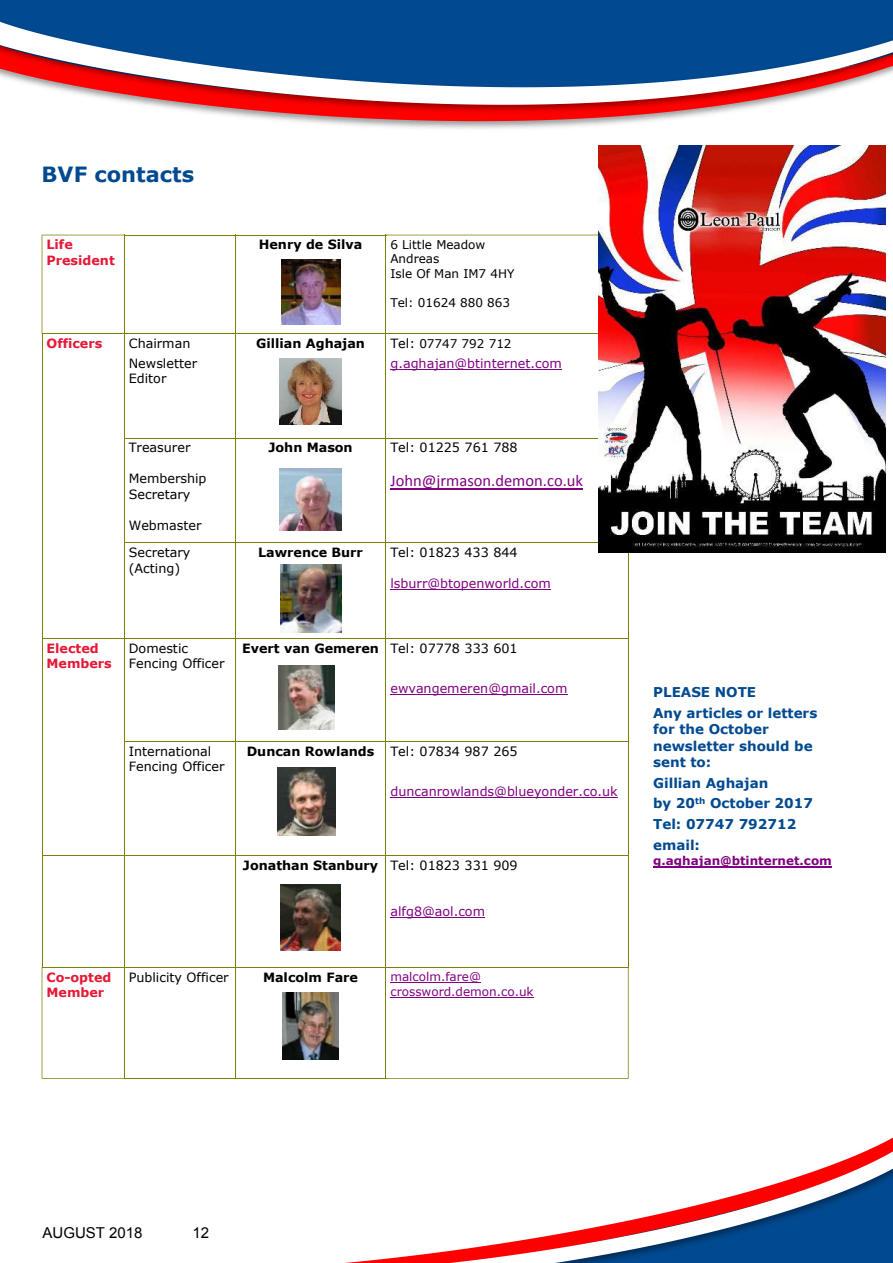
<style>
.page{position:relative;width:893px;height:1263px;background:#fff}
.page>*{position:absolute;margin:0;border:0;box-sizing:border-box;transform-origin:0 0}
.t1{font:700 21px "Verdana";color:#014990}
.t2{font:16.5px "Calibri";color:#800080}
.t3{font:15px "Arial";color:#000}
.t4{font:700 13.5px/20.7px "Verdana";color:#014990}
.t5{font:12.75px/15.5px "Verdana";color:#000}
.t6{font:700 12.75px "Verdana";color:#000}
.t7{font:12.75px "Verdana";color:#800080}
.t8{font:700 12.75px/15.5px "Verdana";color:#e51836}
.t9{font:12px/14.5px "Verdana";color:#000}
.t10{font:12px/14.5px "Verdana";color:#800080}
.t11{font:700 12px "Verdana";color:#800080}
.s1{font-size:12.75px}
.s2{font-weight:400}
</style>
<div class="page">
<img style="left:0;top:0;width:893px;height:129px">
<svg style="left:0;top:14px;width:893px;height:91px;fill:#014990"></svg>
<svg style="left:345px;top:1137px;width:548px;height:126px"></svg>
<hr style="left:390px;top:369px;width:172px;height:1px;background:#800080">
<hr style="left:390px;top:488px;width:193px;height:1px;background:#800080">
<hr style="left:390px;top:589px;width:161px;height:1px;background:#800080">
<hr style="left:390px;top:694px;width:177px;height:1px;background:#800080">
<hr style="left:390px;top:797px;width:228px;height:1px;background:#800080">
<hr style="left:390px;top:917px;width:95px;height:1px;background:#800080">
<hr style="left:124px;top:235px;width:112px;height:1px;background:#808000">
<hr style="left:235px;top:235px;width:151px;height:1px;background:#808000">
<hr style="left:124px;top:333px;width:112px;height:1px;background:#808000">
<hr style="left:235px;top:333px;width:151px;height:1px;background:#808000">
<hr style="left:124px;top:438px;width:112px;height:1px;background:#808000">
<hr style="left:235px;top:438px;width:151px;height:1px;background:#808000">
<hr style="left:386px;top:438px;width:243px;height:1px;background:#808000">
<hr style="left:124px;top:542px;width:112px;height:1px;background:#808000">
<hr style="left:235px;top:542px;width:151px;height:1px;background:#808000">
<hr style="left:386px;top:542px;width:243px;height:1px;background:#808000">
<hr style="left:42px;top:638px;width:83px;height:1px;background:#808000">
<hr style="left:124px;top:638px;width:112px;height:1px;background:#808000">
<hr style="left:235px;top:638px;width:151px;height:1px;background:#808000">
<hr style="left:386px;top:638px;width:243px;height:1px;background:#808000">
<hr style="left:124px;top:741px;width:112px;height:1px;background:#808000">
<hr style="left:235px;top:741px;width:151px;height:1px;background:#808000">
<hr style="left:386px;top:741px;width:243px;height:1px;background:#808000">
<hr style="left:42px;top:855px;width:83px;height:1px;background:#808000">
<hr style="left:124px;top:855px;width:112px;height:1px;background:#808000">
<hr style="left:235px;top:855px;width:151px;height:1px;background:#808000">
<hr style="left:386px;top:855px;width:243px;height:1px;background:#808000">
<hr style="left:124px;top:967px;width:112px;height:1px;background:#808000">
<hr style="left:235px;top:967px;width:151px;height:1px;background:#808000">
<hr style="left:124px;top:1078px;width:112px;height:1px;background:#808000">
<hr style="left:235px;top:1078px;width:151px;height:1px;background:#808000">
<svg style="left:42px;top:235px;width:82px;height:99px"></svg>
<hr style="left:42px;top:333px;width:1px;height:105px;background:#808000">
<hr style="left:42px;top:438px;width:1px;height:105px;background:#808000">
<hr style="left:42px;top:543px;width:1px;height:96px;background:#808000">
<hr style="left:42px;top:638px;width:1px;height:103px;background:#808000">
<hr style="left:42px;top:741px;width:1px;height:115px;background:#808000">
<hr style="left:42px;top:855px;width:1px;height:113px;background:#808000">
<svg style="left:42px;top:967px;width:82px;height:112px"></svg>
<hr style="left:124px;top:235px;width:1px;height:99px;background:#808000">
<hr style="left:124px;top:333px;width:1px;height:105px;background:#808000">
<hr style="left:124px;top:438px;width:1px;height:105px;background:#808000">
<hr style="left:124px;top:542px;width:1px;height:97px;background:#808000">
<hr style="left:124px;top:638px;width:1px;height:104px;background:#808000">
<hr style="left:124px;top:741px;width:1px;height:115px;background:#808000">
<hr style="left:124px;top:855px;width:1px;height:113px;background:#808000">
<hr style="left:124px;top:967px;width:1px;height:112px;background:#808000">
<hr style="left:235px;top:235px;width:1px;height:99px;background:#808000">
<hr style="left:235px;top:333px;width:1px;height:105px;background:#808000">
<hr style="left:235px;top:438px;width:1px;height:105px;background:#808000">
<hr style="left:235px;top:542px;width:1px;height:97px;background:#808000">
<hr style="left:235px;top:638px;width:1px;height:104px;background:#808000">
<hr style="left:235px;top:741px;width:1px;height:115px;background:#808000">
<hr style="left:235px;top:855px;width:1px;height:113px;background:#808000">
<hr style="left:235px;top:967px;width:1px;height:112px;background:#808000">
<hr style="left:386px;top:333px;width:1px;height:105px;background:#808000">
<hr style="left:386px;top:438px;width:1px;height:105px;background:#808000">
<hr style="left:386px;top:542px;width:1px;height:97px;background:#808000">
<hr style="left:386px;top:638px;width:1px;height:104px;background:#808000">
<hr style="left:386px;top:741px;width:1px;height:115px;background:#808000">
<hr style="left:386px;top:855px;width:1px;height:113px;background:#808000">
<svg style="left:386px;top:235px;width:212px;height:99px"></svg>
<hr style="left:628px;top:542px;width:1px;height:97px;background:#808000">
<hr style="left:628px;top:638px;width:1px;height:104px;background:#808000">
<hr style="left:628px;top:741px;width:1px;height:115px;background:#808000">
<hr style="left:628px;top:855px;width:1px;height:113px;background:#808000">
<svg style="left:386px;top:967px;width:243px;height:112px"></svg>
<img style="left:281px;top:260px;width:59px;height:64px">
<img style="left:280px;top:359px;width:61px;height:66px">
<img style="left:278px;top:665px;width:56px;height:64px">
<img style="left:282px;top:992px;width:57px;height:68px">
<img style="left:598px;top:145px;width:287px;height:408px">
<hr style="left:653px;top:866px;width:179px;height:1px;background:#800080">
<img style="left:277px;top:768px;width:58px;height:67px">
<img style="left:280px;top:469px;width:61px;height:62px">
<img style="left:280px;top:885px;width:61px;height:65px">
<img style="left:281px;top:564px;width:61px;height:68px">
<h1 class="t1" style="left:42px;top:166px;width:154px">BVF contacts</h1>
<p class="t8" style="left:47px;top:238px;width:70px">Life<br>President</p>
<p class="t6" style="left:259px;top:240px;width:105px">Henry de Silva</p>
<p class="t9" style="left:390px;top:238px;width:125px">6 Little Meadow<br>Andreas<br>Isle Of Man IM7 4HY</p>
<p class="t9" style="left:390px;top:296px;width:121px">Tel: 01624 880 863</p>
<p class="t8" style="left:47px;top:336px;width:57px">Officers</p>
<p class="t5" style="left:129px;top:334px;width:70px;line-height:20px">Chairman<br>Newsletter</p>
<p class="t5" style="left:129px;top:372px;width:39px">Editor</p>
<p class="t6" style="left:256px;top:338px;width:110px">Gillian Aghajan</p>
<p class="t9" style="left:390px;top:337px;width:123px"><span class="s1">Tel:</span> 07747 792 712</p>
<p class="t7" style="left:390px;top:358px;width:173px">g.aghajan@btinternet.com</p>
<p class="t5" style="left:129px;top:441px;width:63px">Treasurer</p>
<p class="t5" style="left:129px;top:472px;width:79px">Membership<br>Secretary</p>
<p class="t5" style="left:129px;top:519px;width:74px">Webmaster</p>
<p class="t6" style="left:268px;top:443px;width:86px">John Mason</p>
<p class="t5" style="left:390px;top:441px;width:129px">Tel: 01225 761 788</p>
<p class="t2" style="left:390px;top:474px;width:194px">John@jrmason.demon.co.uk</p>
<p class="t5" style="left:129px;top:546px;width:63px">Secretary (Acting)</p>
<p class="t6" style="left:258px;top:547px;width:106px">Lawrence Burr</p>
<p class="t5" style="left:390px;top:546px;width:129px">Tel: 01823 433 844</p>
<p class="t7" style="left:390px;top:578px;width:162px">lsburr@btopenworld.com</p>
<p class="t8" style="left:47px;top:641px;width:67px">Elected<br>Members</p>
<p class="t5" style="left:129px;top:641px;width:97px">Domestic<br>Fencing Officer</p>
<p class="t6" style="left:242px;top:643px;width:277px">Evert van Gemeren <span class="s2">Tel: 07778 333 601</span></p>
<p class="t7" style="left:390px;top:683px;width:179px">ewvangemeren@gmail.com</p>
<p class="t5" style="left:129px;top:744px;width:97px">International<br>Fencing Officer</p>
<p class="t6" style="left:247px;top:746px;width:129px">Duncan Rowlands</p>
<p class="t5" style="left:390px;top:744px;width:129px">Tel: 07834 987 265</p>
<p class="t7" style="left:390px;top:786px;width:229px">duncanrowlands@blueyonder.co.uk</p>
<p class="t6" style="left:243px;top:860px;width:276px">Jonathan Stanbury <span class="s2">Tel: 01823 331 909</span></p>
<p class="t7" style="left:390px;top:906px;width:96px">alfg8@aol.com</p>
<p class="t8" style="left:47px;top:970px;width:66px">Co-opted<br>Member</p>
<p class="t5" style="left:129px;top:970px;width:101px">Publicity Officer</p>
<p class="t6" style="left:263px;top:972px;width:96px">Malcolm Fare</p>
<p class="t10" style="left:390px;top:970px;width:145px">malcolm.fare@ crossword.demon.co.uk</p>
<p class="t4" style="left:653px;top:683px;width:166px">PLEASE NOTE<br>Any articles or letters</p>
<p class="t4" style="left:653px;top:722px;width:161px;line-height:16.4px">for the October newsletter should be sent to:</p>
<p class="t4" style="left:653px;top:774px;width:161px">Gillian Aghajan<br>by 20<sup>th</sup> October 2017<br>Tel: 07747 792712 email:</p>
<p class="t11" style="left:653px;top:856px;width:180px">g.aghajan@btinternet.com</p>
<p class="t3" style="left:43px;top:1227px;width:102px">AUGUST 2018</p>
<p class="t3" style="left:193px;top:1227px;width:18px">12</p>
</div>
